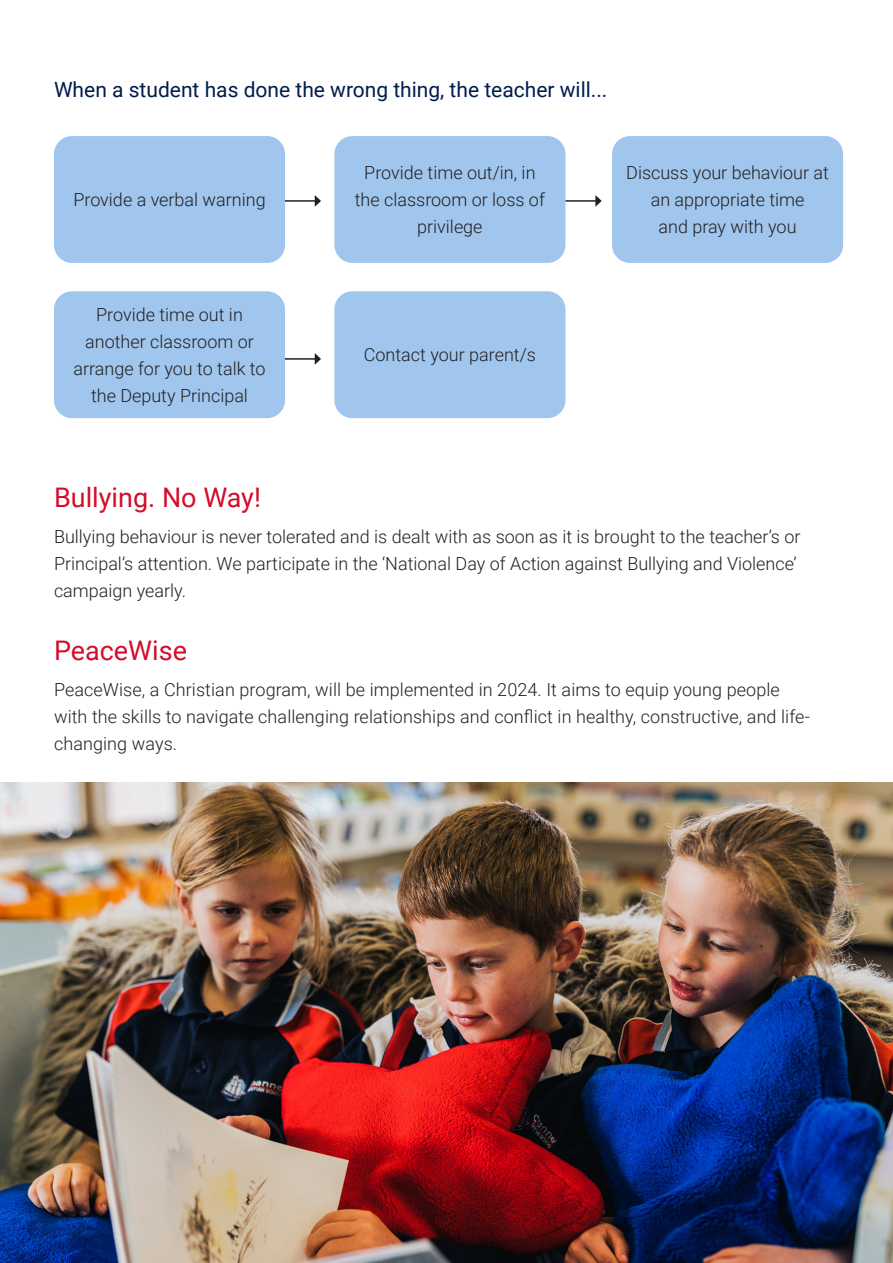
<style>
.page{position:relative;width:893px;height:1263px;background:#fff}
.page>*{position:absolute;margin:0;border:0;box-sizing:border-box;transform-origin:0 0}
.Body{font:27px "Roboto";color:#d30d2b}
.Body-2{font:21px "Roboto";color:#001c4e}
.Body-3{font:300 18px/27px "Roboto";color:#231f20;text-align:center}
</style>
<div class="page">
<div style="left:54px;top:136px;width:231px;height:127px;background:#a0c6ee;border-radius:18px"></div>
<div style="left:334px;top:136px;width:231px;height:127px;background:#a0c6ee;border-radius:18px"></div>
<div style="left:54px;top:291px;width:231px;height:127px;background:#a0c6ee;border-radius:18px"></div>
<div style="left:334px;top:291px;width:231px;height:127px;background:#a0c6ee;border-radius:18px"></div>
<div style="left:612px;top:136px;width:231px;height:127px;background:#a0c6ee;border-radius:18px"></div>
<hr style="left:285px;top:200px;width:30px;height:2px;background:#231f20">
<svg style="left:315px;top:195px;width:6px;height:12px"></svg>
<hr style="left:566px;top:200px;width:30px;height:2px;background:#231f20">
<svg style="left:595px;top:195px;width:7px;height:12px"></svg>
<hr style="left:285px;top:358px;width:30px;height:2px;background:#231f20">
<svg style="left:315px;top:353px;width:6px;height:12px"></svg>
<img style="left:0;top:782px;width:893px;height:481px">
<p class="Body-2" style="left:54px;top:74px;width:555px">When a student has done the wrong thing, the teacher will...</p>
<p class="Body-3" style="left:73px;top:186px;width:194px">Provide a verbal warning</p>
<p class="Body-3" style="left:355px;top:159px;width:192px">Provide time out/in, in the classroom or loss of privilege</p>
<p class="Body-3" style="left:626px;top:159px;width:204px">Discuss your behaviour at an appropriate time</p>
<p class="Body-3" style="left:658px;top:213px;width:140px">and pray with you</p>
<p class="Body-3" style="left:73px;top:300px;width:194px">Provide time out in another classroom or arrange for you to talk to the Deputy Principal</p>
<p class="Body-3" style="left:364px;top:341px;width:174px">Contact your parent/s</p>
<p class="Body" style="left:54px;top:479px;width:209px">Bullying. No Way!</p>
<p class="Body-3" style="left:54px;top:523px;width:748px;text-align:left">Bullying behaviour is never tolerated and is dealt with as soon as it is brought to the teacher’s or<br>Principal’s attention. We participate in the ‘National Day of Action against Bullying and Violence’ campaign yearly.</p>
<p class="Body" style="left:54px;top:632px;width:135px">PeaceWise</p>
<p class="Body-3" style="left:54px;top:676px;width:757px;text-align:left">PeaceWise, a Christian program, will be implemented in 2024. It aims to equip young people with the skills to navigate challenging relationships and conflict in healthy, constructive, and life&shy;changing ways.</p>
</div>
